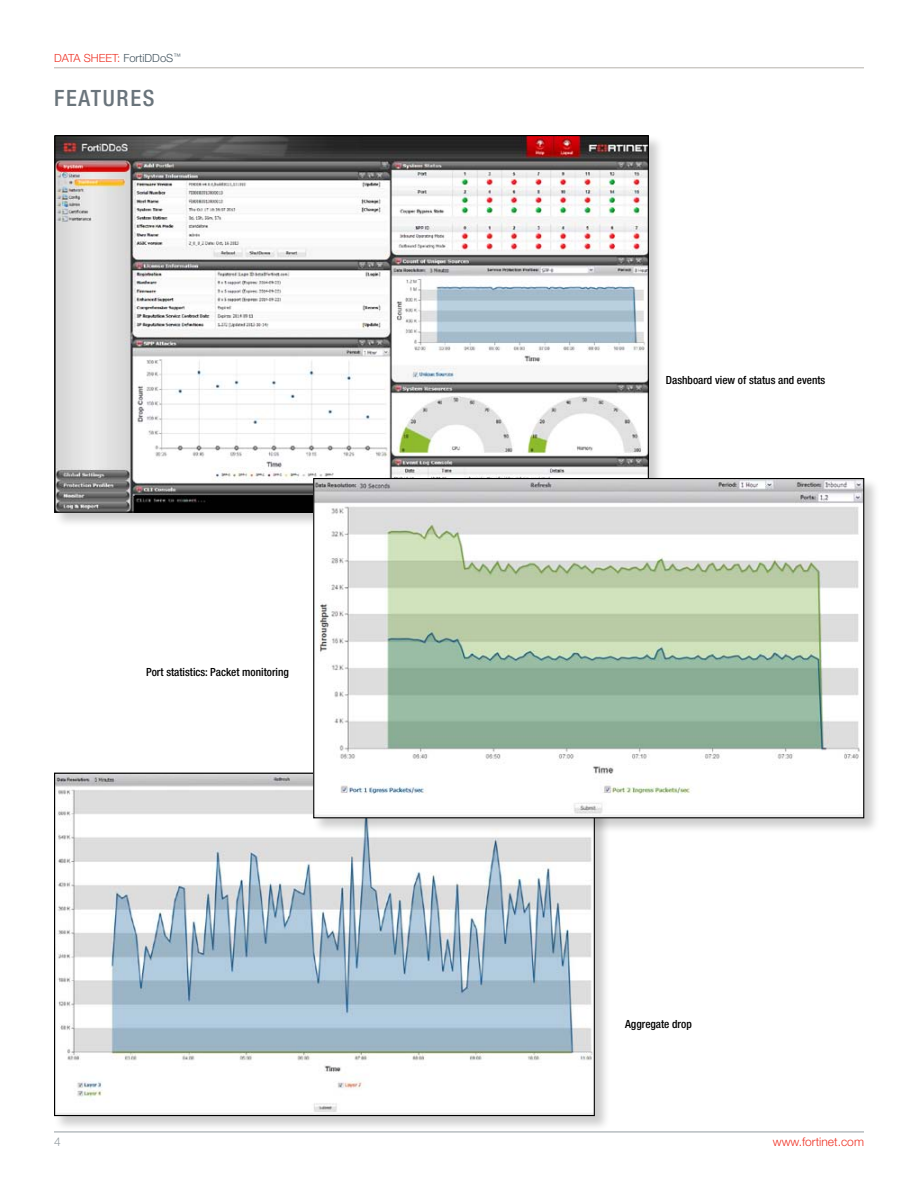
<style>
.page{position:relative;width:918px;height:1188px;background:#fff}
.page>*{position:absolute;margin:0;border:0;box-sizing:border-box;transform-origin:0 0}
.t1{font:500 condensed 22.5px "Helvetica Neue LT Pro";letter-spacing:.075em;color:#6a747b}
.t2{font:300 12px "Helvetica Neue LT Pro";color:#ee3124}
.t3{font:300 12px "Helvetica Neue LT Pro";color:#949ca1}
.t4{font:500 condensed 11.25px "Helvetica Neue LT Pro";color:#000}
.t5{font:300 11.25px "Helvetica Neue LT Pro";color:#ee3124}
.s1{color:#455560}
</style>
<div class="page">
<hr style="left:54px;top:1132px;width:810px;height:1px;background:#949ca1">
<hr style="left:54px;top:67px;width:810px;height:1px;background:#b6b3ac">
<div style="left:54px;top:134px;width:610px;height:394px;background:#000;opacity:.2"></div>
<img style="left:56px;top:137px;width:591px;height:374px">
<div style="left:53px;top:772px;width:558px;height:359px;background:#000;opacity:.2"></div>
<img style="left:56px;top:775px;width:537px;height:339px">
<div style="left:312px;top:477px;width:568px;height:357px;background:#000;opacity:.2"></div>
<img style="left:315px;top:480px;width:547px;height:336px">
<p class="t5" style="left:54px;top:51px;width:128px">DATA SHEET: <span class="s1">FortiDDoS</span><sup>™</sup></p>
<h1 class="t1" style="left:54px;top:85px;width:102px">FEATURES</h1>
<p class="t4" style="left:146px;top:666px;width:144px">Port statistics: Packet monitoring</p>
<p class="t4" style="left:666px;top:373px;width:161px">Dashboard view of status and events</p>
<p class="t4" style="left:625px;top:1018px;width:68px">Aggregate drop</p>
<p class="t3" style="left:54px;top:1134px;width:8px">4</p>
<p class="t2" style="left:773px;top:1134px;width:93px">www.fortinet.com</p>
</div>
